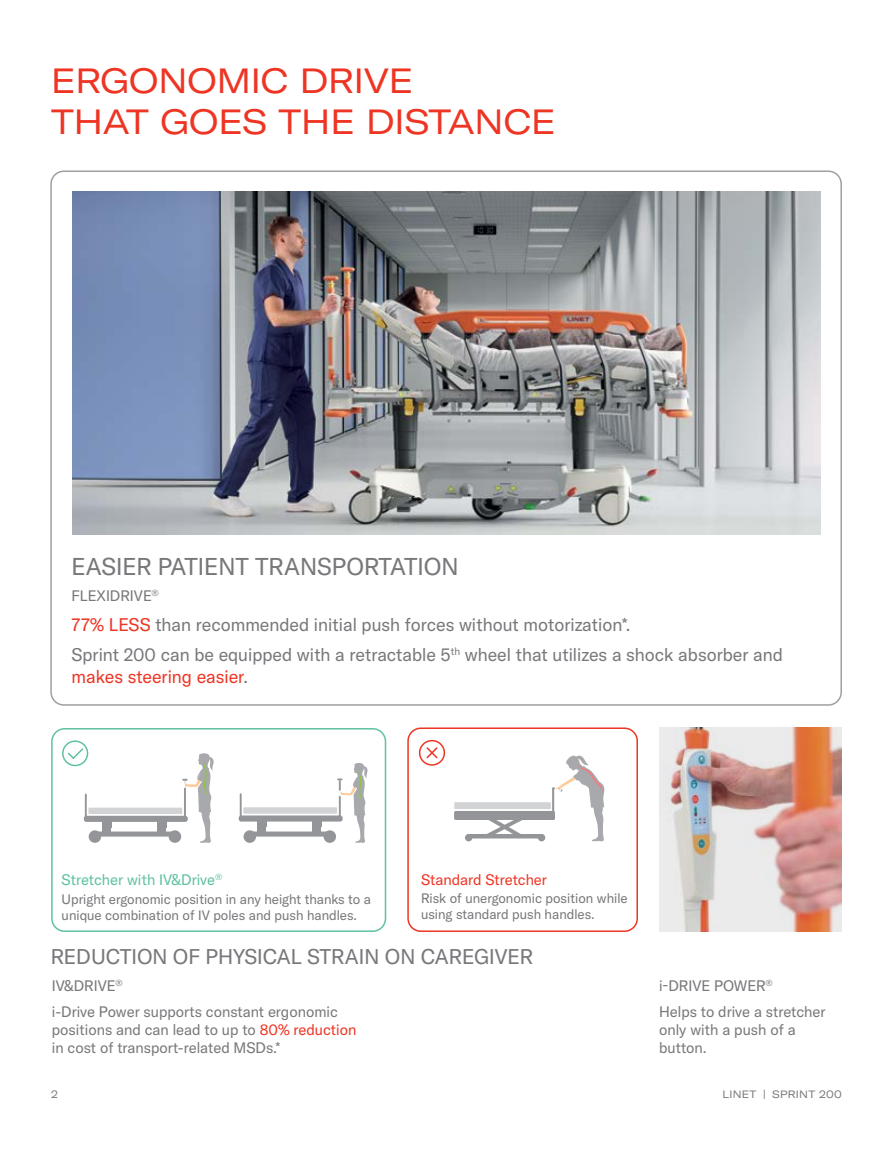
<style>
.page{position:relative;width:893px;height:1149px;background:#fff}
.page>*{position:absolute;margin:0;border:0;box-sizing:border-box;transform-origin:0 0}
.H2_HEAD{font:expanded 34.5px/41.4px "GT America";color:#ee3524}
.B1_list{font:24px "GT America";color:#77787b}
.B1_list-2{font:21px "GT America";color:#77787b}
.B1_list-3{font:18px/21.6px "GT America";color:#77787b}
.B1_list-4{font:15px/18px "GT America";color:#77787b}
.B2_FEATURE_text{font:15px "GT America";color:#5fc29e}
.B2_FEATURE_text-2{font:15px "GT America";color:#ee3524}
._001_bullet{font:13.5px/16.2px "GT America";color:#77787b}
.t1{font:expanded 10.5px "GT America";letter-spacing:.025em;color:#77787b}
.s1{color:#ee3524}
</style>
<div class="page">
<img style="left:659px;top:727px;width:183px;height:204px">
<div style="left:407px;top:727px;width:231px;height:204px;border:2px solid #ee3524;border-radius:13px"></div>
<div style="left:419px;top:739px;width:26px;height:26px;border:2px solid #ee3524;border-radius:50%"></div>
<svg style="left:426px;top:747px;width:12px;height:12px"></svg>
<img style="left:73px;top:191px;width:747px;height:343px">
<div style="left:51px;top:727px;width:335px;height:204px;border:2px solid #5fc29e;border-radius:13px"></div>
<div style="left:62px;top:740px;width:26px;height:26px;border:2px solid #5fc29e;border-radius:50%"></div>
<svg style="left:66px;top:746px;width:19px;height:14px"></svg>
<svg style="left:454px;top:755px;width:151px;height:86px"></svg>
<div style="left:243px;top:806px;width:95px;height:8px;background:#d2d3d5"></div>
<div style="left:243px;top:806px;width:95px;height:8px;border:1px solid #fff"></div>
<div style="left:244px;top:830px;width:12px;height:12px;background:#939598;border-radius:50%"></div>
<div style="left:239px;top:815px;width:104px;height:6px;background:#939598;border-radius:2px"></div>
<hr style="left:240px;top:793px;width:2px;height:24px;background:#939598">
<svg style="left:250px;top:763px;width:118px;height:80px"></svg>
<div style="left:88px;top:806px;width:95px;height:8px;background:#d2d3d5"></div>
<div style="left:88px;top:806px;width:95px;height:8px;border:1px solid #fff"></div>
<div style="left:89px;top:830px;width:12px;height:12px;background:#939598;border-radius:50%"></div>
<div style="left:84px;top:815px;width:104px;height:6px;background:#939598;border-radius:2px"></div>
<hr style="left:85px;top:793px;width:2px;height:24px;background:#939598">
<svg style="left:95px;top:753px;width:119px;height:90px"></svg>
<p class="H2_HEAD" style="left:51px;top:60px;width:506px">ERGONOMIC DRIVE<br>THAT GOES THE DISTANCE</p>
<p class="B1_list" style="left:72px;top:551px;width:389px">EASIER PATIENT TRANSPORTATION</p>
<p class="B1_list-4" style="left:72px;top:586px;width:89px">FLEXIDRIVE<sup>®</sup></p>
<p class="B1_list-3" style="left:72px;top:614px;width:560px"><span class="s1">77% LESS</span> than recommended initial push forces without motorization*.</p>
<p class="B1_list-3" style="left:72px;top:644px;width:713px">Sprint 200 can be equipped with a retractable 5<sup>th</sup> wheel that utilizes a shock absorber and <span class="s1">makes steering easier</span>.</p>
<p class="B2_FEATURE_text-2" style="left:421px;top:870px;width:127px">Standard Stretcher</p>
<p class="_001_bullet" style="left:421px;top:889px;width:208px">Risk of unergonomic position while using standard push handles.</p>
<p class="B1_list-2" style="left:51px;top:944px;width:484px">REDUCTION OF PHYSICAL STRAIN ON CAREGIVER</p>
<p class="B2_FEATURE_text" style="left:62px;top:871px;width:162px">Stretcher with IV&amp;Drive<sup>®</sup></p>
<p class="_001_bullet" style="left:62px;top:890px;width:311px">Upright ergonomic position in any height thanks to a unique combination of IV poles and push handles.</p>
<p class="B1_list-4" style="left:52px;top:975px;width:72px">IV&amp;DRIVE<sup>®</sup></p>
<p class="B1_list-4" style="left:52px;top:1002px;width:306px">i-Drive Power supports constant ergonomic positions and can lead to up to <span class="s1">80% reduction </span>in cost of transport-related MSDs.*</p>
<p class="B1_list-4" style="left:659px;top:975px;width:115px">i-DRIVE POWER<sup>®</sup></p>
<p class="B1_list-4" style="left:659px;top:1002px;width:168px">Helps to drive a stretcher only with a push of a button.</p>
<p class="t1" style="left:51px;top:1087px;width:8px">2</p>
<p class="t1" style="left:722px;top:1087px;width:121px">LINET | SPRINT 200</p>
</div>
